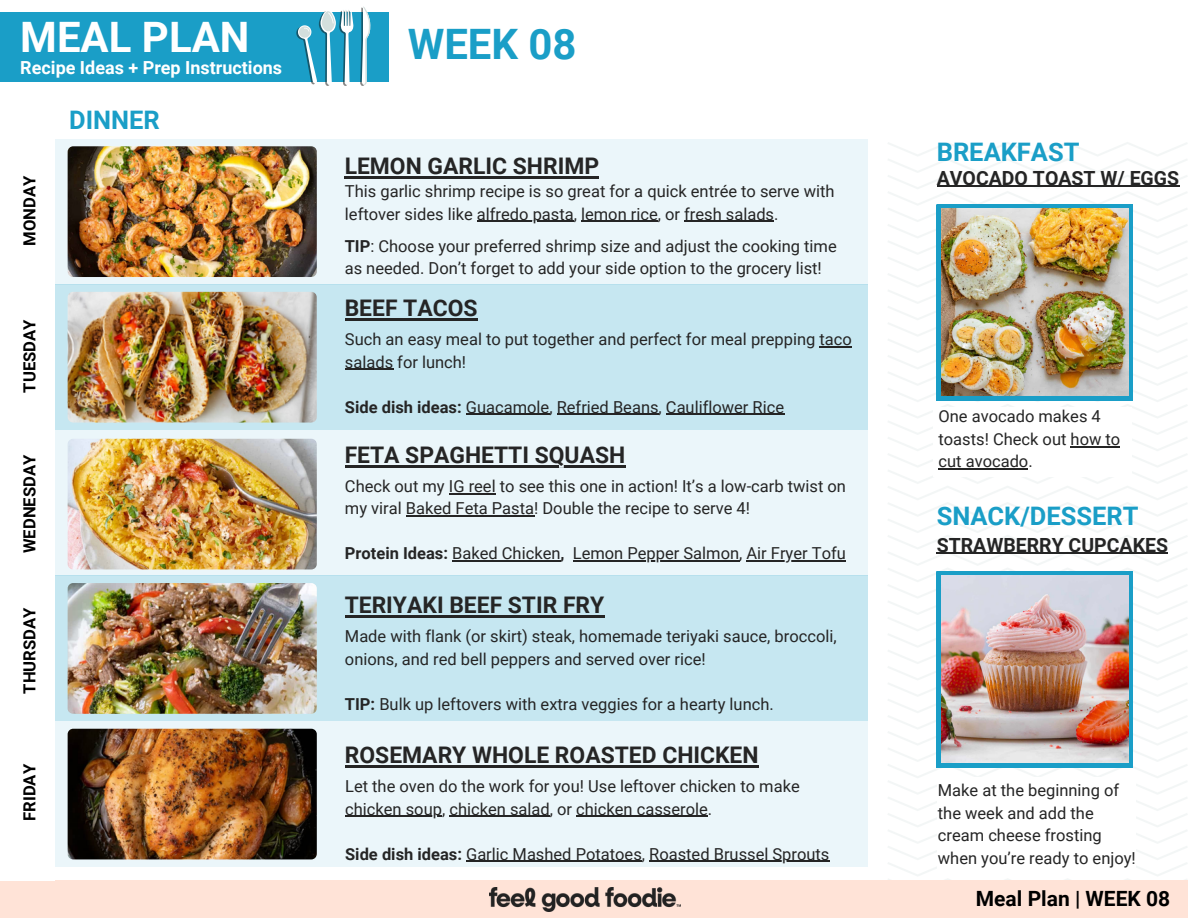
<style>
.page{position:relative;width:1188px;height:918px;background:#fff}
.page>*{position:absolute;margin:0;border:0;box-sizing:border-box;transform-origin:0 0}
.t1{font:700 42px "Roboto";color:#fff}
.t2{font:700 42px "Roboto";color:#1a9ec7}
.t3{font:700 25.5px "Roboto";color:#1a9ec7}
.t4{font:700 22.8px "Roboto";color:#252525}
.t5{font:700 21px "Roboto";color:#000}
.t6{font:700 19.5px "Roboto";color:#252525}
.t7{font:700 18px "Roboto";color:#fff}
.t8{font:700 16.65px "Roboto";color:#000}
.t9{font:16.5px/22.5px "Roboto";color:#252525}
.t10{font:700 16.5px "Roboto";color:#252525}
.s1{font-weight:700}
.s2{font-weight:400}
</style>
<div class="page">
<div style="left:0;top:721px;width:868px;height:146px;background:#ebf6fa"></div>
<div style="left:0;top:576px;width:868px;height:145px;background:#c6e7f1"></div>
<div style="left:0;top:284px;width:868px;height:146px;background:#c6e7f1"></div>
<div style="left:0;top:430px;width:868px;height:146px;background:#ebf6fa"></div>
<div style="left:0;top:139px;width:868px;height:145px;background:#ebf6fa"></div>
<img style="left:68px;top:146px;width:249px;height:131px;border-radius:5px">
<img style="left:68px;top:292px;width:249px;height:131px;border-radius:5px">
<img style="left:68px;top:439px;width:249px;height:130px;border-radius:5px">
<img style="left:68px;top:583px;width:249px;height:131px;border-radius:5px">
<img style="left:68px;top:729px;width:249px;height:130px;border-radius:5px">
<div style="left:0;top:880px;width:1188px;height:38px;background:#ffe3d7"></div>
<div style="left:0;top:132px;width:55px;height:748px;background:#fff"></div>
<div style="left:0;top:12px;width:388px;height:70px;background:#1a9ec7"></div>
<svg style="left:296px;top:7px;width:75px;height:79px"></svg>
<img style="left:888px;top:142px;width:299px;height:738px">
<img style="left:941px;top:576px;width:187px;height:187px">
<img style="left:489px;top:888px;width:192px;height:23px">
<div style="left:934px;top:407px;width:198px;height:69px;background:#fff"></div>
<div style="left:937px;top:777px;width:199px;height:100px;background:#fff"></div>
<hr style="left:937px;top:186px;width:242px;height:1px;background:#252525">
<hr style="left:937px;top:553px;width:231px;height:1px;background:#252525">
<hr style="left:345px;top:177px;width:254px;height:2px;background:#252525">
<hr style="left:477px;top:221px;width:97px;height:1px;background:#252525">
<hr style="left:581px;top:221px;width:77px;height:1px;background:#252525">
<hr style="left:684px;top:221px;width:90px;height:1px;background:#252525">
<hr style="left:1071px;top:446px;width:49px;height:1px;background:#252525">
<hr style="left:939px;top:469px;width:89px;height:1px;background:#252525">
<hr style="left:345px;top:318px;width:133px;height:3px;background:#252525">
<hr style="left:820px;top:346px;width:32px;height:1px;background:#252525">
<hr style="left:345px;top:369px;width:48px;height:1px;background:#252525">
<hr style="left:466px;top:414px;width:83px;height:1px;background:#252525">
<hr style="left:557px;top:414px;width:102px;height:1px;background:#252525">
<hr style="left:666px;top:414px;width:118px;height:1px;background:#252525">
<hr style="left:345px;top:465px;width:280px;height:2px;background:#252525">
<hr style="left:449px;top:493px;width:47px;height:1px;background:#252525">
<hr style="left:406px;top:515px;width:128px;height:2px;background:#252525">
<hr style="left:452px;top:560px;width:109px;height:2px;background:#252525">
<hr style="left:573px;top:560px;width:166px;height:2px;background:#252525">
<hr style="left:747px;top:560px;width:99px;height:2px;background:#252525">
<hr style="left:345px;top:615px;width:259px;height:2px;background:#252525">
<hr style="left:345px;top:765px;width:414px;height:2px;background:#252525">
<hr style="left:345px;top:816px;width:97px;height:1px;background:#252525">
<hr style="left:449px;top:816px;width:101px;height:1px;background:#252525">
<hr style="left:576px;top:816px;width:132px;height:1px;background:#252525">
<hr style="left:466px;top:861px;width:176px;height:1px;background:#252525">
<hr style="left:649px;top:861px;width:180px;height:1px;background:#252525">
<h5 class="t1" style="left:20px;top:13px;width:231px">MEAL PLAN</h5>
<p class="t7" style="left:20px;top:57px;width:263px">Recipe Ideas + Prep Instructions</p>
<h2 class="t8" style="left:20px;top:246px;width:72px;rotate:-90deg">MONDAY</h2>
<p class="t8" style="left:20px;top:393px;width:75px;rotate:-90deg">TUESDAY</p>
<p class="t8" style="left:20px;top:553px;width:100px;rotate:-90deg">WEDNESDAY</p>
<p class="t8" style="left:20px;top:694px;width:88px;rotate:-90deg">THURSDAY</p>
<h3 class="t8" style="left:20px;top:821px;width:58px;rotate:-90deg">FRIDAY</h3>
<p class="t3" style="left:69px;top:105px;width:92px">DINNER</p>
<h3 class="t2" style="left:408px;top:21px;width:170px">WEEK 08</h3>
<p class="t4" style="left:345px;top:153px;width:256px">LEMON GARLIC SHRIMP</p>
<p class="t9" style="left:345px;top:180px;width:491px">This garlic shrimp recipe is so great for a quick entrée to serve with leftover sides like alfredo pasta, lemon rice, or fresh salads.</p>
<p class="t9" style="left:345px;top:235px;width:494px"><span class="s1">TIP</span>: Choose your preferred shrimp size and adjust the cooking time as needed. Don’t forget to add your side option to the grocery list!</p>
<p class="t4" style="left:345px;top:295px;width:134px">BEEF TACOS</p>
<p class="t9" style="left:345px;top:328px;width:508px">Such an easy meal to put together and perfect for meal prepping taco salads for lunch!</p>
<p class="t9" style="left:345px;top:396px;width:441px"><span class="s1">Side dish ideas:</span> Guacamole, Refried Beans, Cauliflower Rice</p>
<h2 class="t4" style="left:345px;top:442px;width:282px">FETA SPAGHETTI SQUASH</h2>
<h5 class="t9" style="left:345px;top:475px;width:503px">Check out my IG reel to see this one in action! It’s a low-carb twist on my viral Baked Feta Pasta! Double the recipe to serve 4!</h5>
<p class="t10" style="left:345px;top:544px;width:221px">Protein Ideas: <span class="s2">Baked Chicken</span>,</p>
<p class="t9" style="left:573px;top:542px;width:275px">Lemon Pepper Salmon, Air Fryer Tofu</p>
<p class="t4" style="left:345px;top:592px;width:261px">TERIYAKI BEEF STIR FRY</p>
<p class="t9" style="left:345px;top:625px;width:493px">Made with flank (or skirt) steak, homemade teriyaki sauce, broccoli, onions, and red bell peppers and served over rice!</p>
<h3 class="t9" style="left:345px;top:693px;width:430px"><span class="s1">TIP:</span> Bulk up leftovers with extra veggies for a hearty lunch.</h3>
<p class="t4" style="left:345px;top:742px;width:415px">ROSEMARY WHOLE ROASTED CHICKEN</p>
<p class="t9" style="left:345px;top:775px;width:456px">Let the oven do the work for you! Use leftover chicken to make</p>
<p class="t9" style="left:345px;top:798px;width:368px">chicken soup, chicken salad, or chicken casserole.</p>
<p class="t9" style="left:345px;top:843px;width:486px"><span class="s1">Side dish ideas:</span> Garlic Mashed Potatoes, Roasted Brussel Sprouts</p>
<h3 class="t3" style="left:937px;top:137px;width:144px">BREAKFAST</h3>
<h2 class="t6" style="left:937px;top:167px;width:244px">AVOCADO TOAST W/ EGGS</h2>
<p class="t9" style="left:939px;top:406px;width:183px">One avocado makes 4 toasts! Check out how to cut avocado.</p>
<p class="t3" style="left:937px;top:502px;width:203px">SNACK/DESSERT</p>
<p class="t6" style="left:937px;top:534px;width:233px">STRAWBERRY CUPCAKES</p>
<p class="t9" style="left:938px;top:779px;width:199px">Make at the beginning of the week and add the cream cheese frosting when you’re ready to enjoy!</p>
<h6 class="t5" style="left:976px;top:886px;width:196px">Meal Plan | WEEK 08</h6>
</div>
